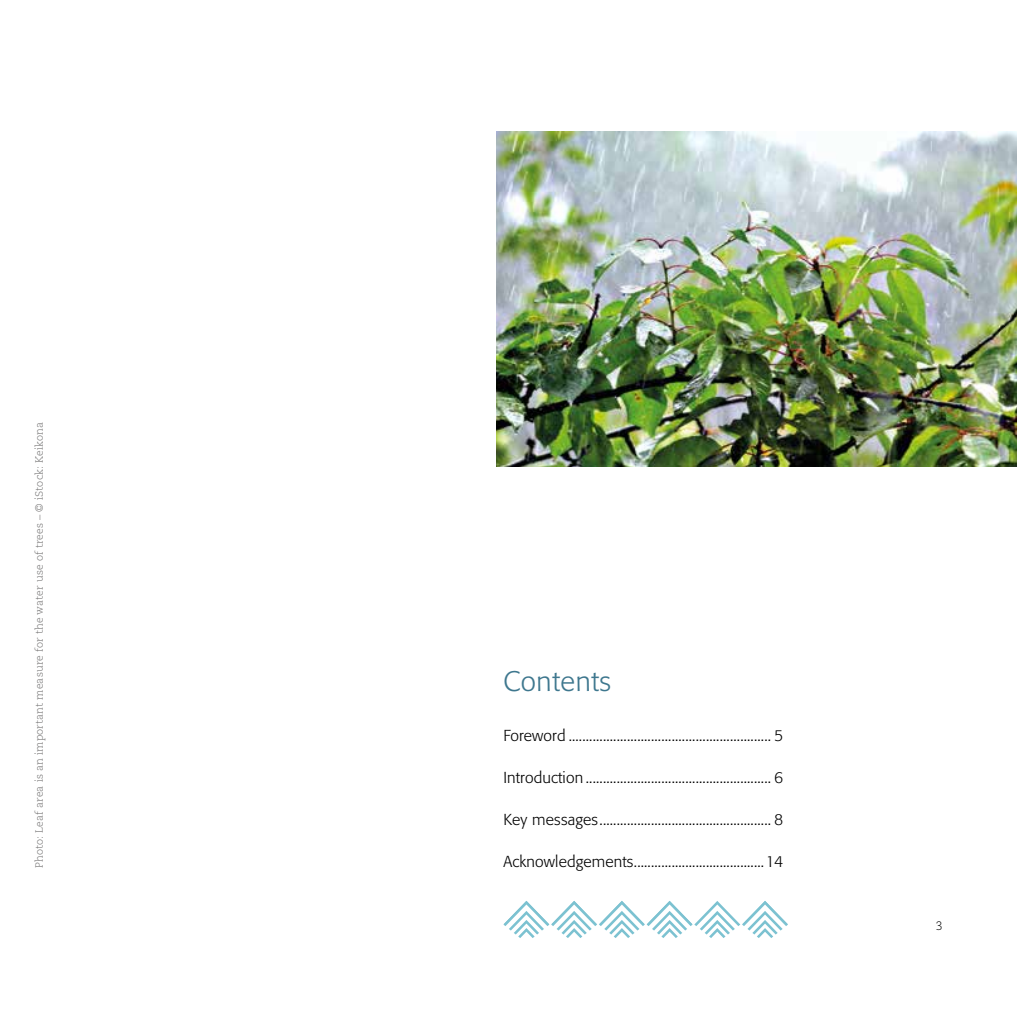
<style>
.page{position:relative;width:1017px;height:1017px;background:#fff}
.page>*{position:absolute;margin:0;border:0;box-sizing:border-box;transform-origin:0 0}
.t1{font:300 28px "Formata";letter-spacing:.02em;color:#3e778e}
.t2{font:300 15.75px "Formata";letter-spacing:.01em;color:#000}
.t3{font:300 12.25px "Caecilia LT Std";color:#000}
.t4{font:300 10.5px "Caecilia LT Std";letter-spacing:.01em;color:#706f6f}
</style>
<div class="page">
<img style="left:496px;top:132px;width:521px;height:334px">
<svg style="left:503px;top:901px;width:285px;height:37px"></svg>
<p class="t4" style="left:33px;top:868px;width:448px;rotate:-90deg">Photo: Leaf area is an important measure for the water use of trees – © iStock: Keikona</p>
<h1 class="t1" style="left:503px;top:664px;width:109px">Contents</h1>
<p class="t2" style="left:503px;top:726px;width:282px">Foreword ........................................................... 5</p>
<p class="t2" style="left:503px;top:768px;width:282px">Introduction ...................................................... 6</p>
<p class="t2" style="left:503px;top:810px;width:282px">Key messages.................................................. 8</p>
<p class="t2" style="left:503px;top:852px;width:282px">Acknowledgements......................................14</p>
<p class="t3" style="left:936px;top:918px;width:8px">3</p>
</div>
